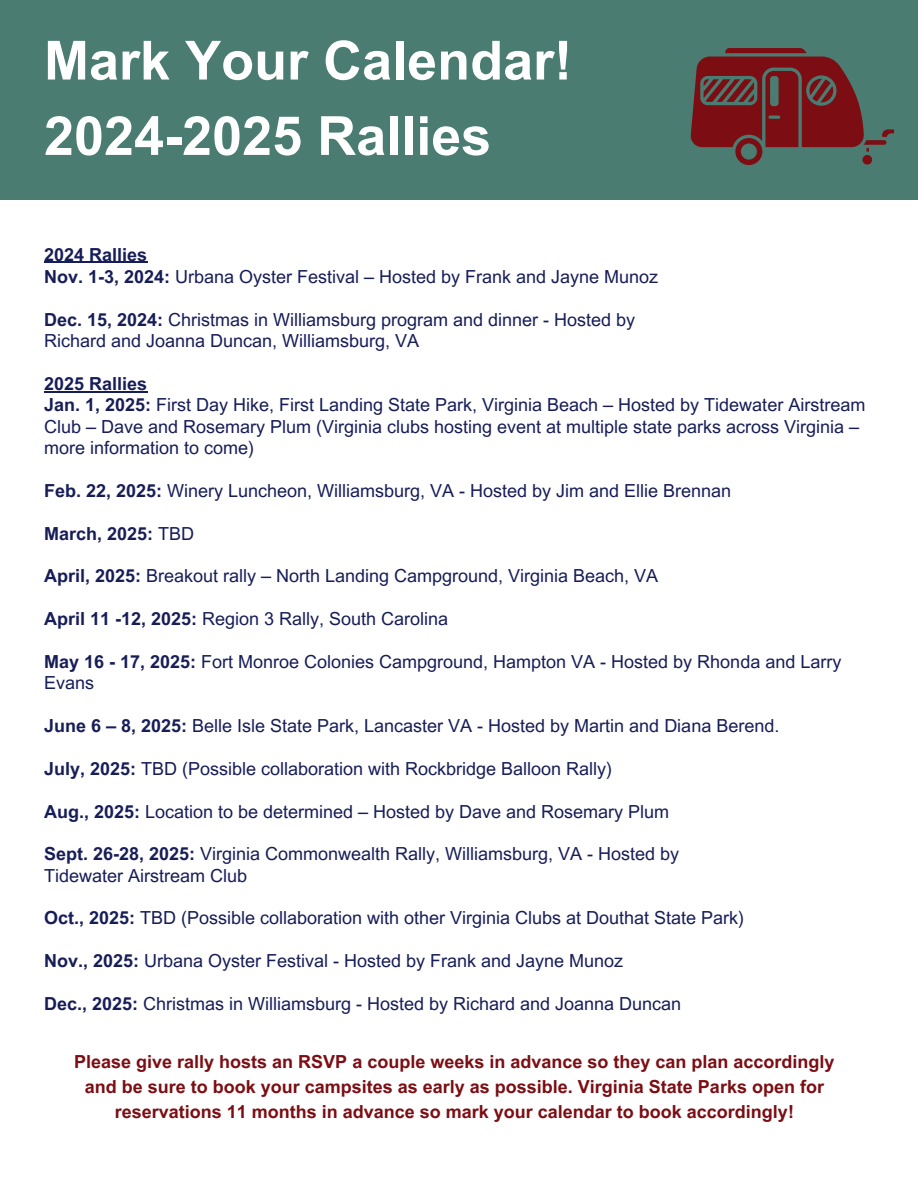
<style>
.page{position:relative;width:918px;height:1188px;background:#fff}
.page>*{position:absolute;margin:0;border:0;box-sizing:border-box;transform-origin:0 0}
.t1{font:700 54px/75.3px "Arial MT Pro";color:#fff}
.t2{font:18px/21.3px "Arial MT Pro";color:#171d57}
.t3{font:700 18px/24.8px "Arial MT Pro";color:#7c0d13;text-align:center}
.t4{font:700 18px "Arial MT Pro";color:#171d57}
.s1{font-weight:700}
.s2{font-weight:400}
</style>
<div class="page">
<div style="left:0;top:0;width:918px;height:199px;background:#4a7c72"></div>
<svg style="left:691px;top:48px;width:203px;height:117px"></svg>
<hr style="left:44px;top:262px;width:103px;height:1px;background:#171d57">
<hr style="left:44px;top:391px;width:103px;height:1px;background:#171d57">
<p class="t1" style="left:44px;top:30px;width:530px">Mark Your Calendar!<br>2024-2025 Rallies</p>
<h1 class="t4" style="left:44px;top:248px;width:105px">2024 Rallies</h1>
<p class="t2" style="left:44px;top:268px;width:616px"><span class="s1">Nov. 1-3, 2024:</span> Urbana Oyster Festival – Hosted by Frank and Jayne Munoz</p>
<p class="t2" style="left:44px;top:311px;width:593px"><span class="s1">Dec. 15, 2024:</span> Christmas in Williamsburg program and dinner - Hosted by</p>
<p class="t2" style="left:44px;top:333px;width:377px">Richard and Joanna Duncan, Williamsburg, VA</p>
<p class="t4" style="left:44px;top:377px;width:105px">2025 Rallies</p>
<p class="t2" style="left:44px;top:397px;width:823px"><span class="s1">Jan. 1, 2025:</span> First Day Hike, First Landing State Park, Virginia Beach – Hosted by Tidewater Airstream<br>Club – Dave and Rosemary Plum (Virginia clubs hosting event at multiple state parks across Virginia – more information to come)</p>
<p class="t2" style="left:44px;top:482px;width:689px"><span class="s1">Feb. 22, 2025:</span> Winery Luncheon, Williamsburg, VA - Hosted by Jim and Ellie Brennan</p>
<p class="t4" style="left:44px;top:527px;width:152px">March, 2025: <span class="s2">TBD</span></p>
<p class="t2" style="left:44px;top:568px;width:616px"><span class="s1">April, 2025:</span> Breakout rally – North Landing Campground, Virginia Beach, VA</p>
<p class="t2" style="left:44px;top:610px;width:406px"><span class="s1">April 11 -12, 2025:</span> Region 3 Rally, South Carolina</p>
<p class="t2" style="left:44px;top:653px;width:799px"><span class="s1">May 16 - 17, 2025:</span> Fort Monroe Colonies Campground, Hampton VA - Hosted by Rhonda and Larry<br>Evans</p>
<p class="t2" style="left:44px;top:717px;width:737px"><span class="s1">June 6 – 8, 2025:</span> Belle Isle State Park, Lancaster VA - Hosted by Martin and Diana Berend.</p>
<p class="t2" style="left:44px;top:760px;width:570px"><span class="s1">July, 2025:</span> TBD (Possible collaboration with Rockbridge Balloon Rally)</p>
<p class="t2" style="left:44px;top:803px;width:627px"><span class="s1">Aug., 2025:</span> Location to be determined – Hosted by Dave and Rosemary Plum</p>
<p class="t2" style="left:44px;top:846px;width:637px"><span class="s1">Sept. 26-28, 2025:</span> Virginia Commonwealth Rally, Williamsburg, VA - Hosted by</p>
<p class="t2" style="left:44px;top:867px;width:205px">Tidewater Airstream Club</p>
<p class="t2" style="left:44px;top:910px;width:702px"><span class="s1">Oct., 2025:</span> TBD (Possible collaboration with other Virginia Clubs at Douthat State Park)</p>
<p class="t2" style="left:44px;top:952px;width:581px"><span class="s1">Nov., 2025:</span> Urbana Oyster Festival - Hosted by Frank and Jayne Munoz</p>
<p class="t2" style="left:44px;top:995px;width:639px"><span class="s1">Dec., 2025:</span> Christmas in Williamsburg - Hosted by Richard and Joanna Duncan</p>
<p class="t3" style="left:74px;top:1052px;width:762px">Please give rally hosts an RSVP a couple weeks in advance so they can plan accordingly and be sure to book your campsites as early as possible. Virginia State Parks open for reservations 11 months in advance so mark your calendar to book accordingly!</p>
</div>
